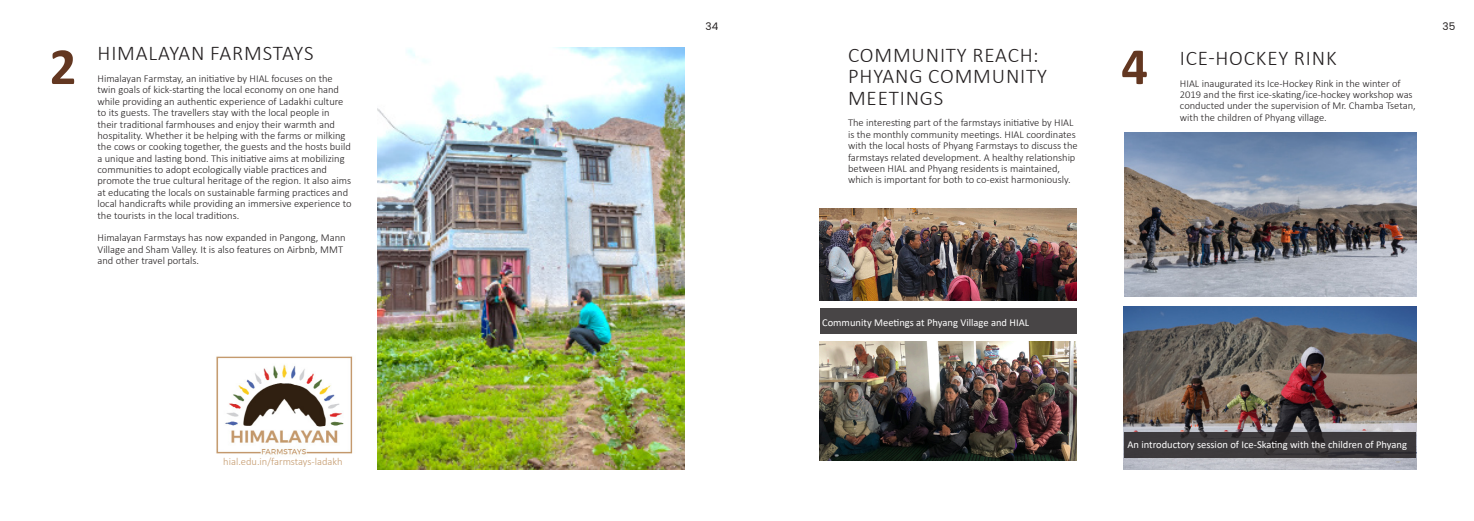
<style>
.page{position:relative;width:1474px;height:521px;background:#fff}
.page>*{position:absolute;margin:0;border:0;box-sizing:border-box;transform-origin:0 0}
.t1{font:700 52.5px "Calibri";color:#633721}
.t2{font:300 21px/21px "Calibri";letter-spacing:.04em;color:#231f20}
.t3{font:300 10.5px/11.4px "Calibri";color:#231f20}
.t4{font:10.5px "Calibri";color:#fff}
.t5{font:300 10.5px "Calibri";color:#c4996c}
.t6{font:10.5px "Poppins";color:#231f20}
</style>
<div class="page">
<img style="left:216px;top:356px;width:137px;height:99px">
<img style="left:378px;top:47px;width:306px;height:422px">
<img style="left:1123px;top:306px;width:293px;height:164px">
<img style="left:1124px;top:132px;width:292px;height:164px">
<div style="left:819px;top:309px;width:257px;height:25px;background:#484546"></div>
<svg style="left:1124px;top:432px;width:292px;height:25px;background:#3a3739"></svg>
<img style="left:819px;top:341px;width:257px;height:119px">
<img style="left:819px;top:209px;width:257px;height:92px">
<p class="t1" style="left:50px;top:29px;width:28px">2</p>
<p class="t2" style="left:97px;top:42px;width:218px">HIMALAYAN FARMSTAYS</p>
<p class="t3" style="left:97px;top:73px;width:255px">Himalayan Farmstay, an initiative by HIAL focuses on the twin goals of kick-starting the local economy on one hand while providing an authentic experience of Ladakhi culture to its guests. The travellers stay with the local people in their traditional farmhouses and enjoy their warmth and hospitality. Whether it be helping with the farms or milking the cows or cooking together, the guests and the hosts build a unique and lasting bond. This initiative aims at mobilizing communities to adopt ecologically viable practices and promote the true cultural heritage of the region. It also aims at educating the locals on sustainable farming practices and local handicrafts while providing an immersive experience to the tourists in the local traditions.</p>
<p class="t3" style="left:97px;top:232px;width:250px">Himalayan Farmstays has now expanded in Pangong, Mann<br>Village and Sham Valley. It is also features on Airbnb, MMT and other travel portals.</p>
<p class="t5" style="left:223px;top:454px;width:121px">hial.edu.in/farmstays-ladakh</p>
<p class="t6" style="left:705px;top:20px;width:14px">34</p>
<p class="t2" style="left:848px;top:45px;width:192px">COMMUNITY REACH:</p>
<p class="t2" style="left:848px;top:66px;width:200px">PHYANG COMMUNITY<br>MEETINGS</p>
<p class="t3" style="left:848px;top:117px;width:231px">The interesting part of the farmstays initiative by HIAL is the monthly community meetings. HIAL coordinates with the local hosts of Phyang Farmstays to discuss the farmstays related development. A healthy relationship between HIAL and Phyang residents is maintained, which is important for both to co-exist harmoniously.</p>
<p class="t1" style="left:1121px;top:29px;width:28px">4</p>
<p class="t2" style="left:1179px;top:47px;width:158px">ICE-HOCKEY RINK</p>
<p class="t3" style="left:1179px;top:77px;width:237px">HIAL inaugurated its Ice-Hockey Rink in the winter of 2019 and the first ice-skating/ice-hockey workshop was conducted under the supervision of Mr. Chamba Tsetan, with the children of Phyang village.</p>
<p class="t6" style="left:1442px;top:20px;width:14px">35</p>
<p class="t4" style="left:822px;top:315px;width:208px">Community Meetings at Phyang Village and HIAL</p>
<p class="t4" style="left:1127px;top:437px;width:281px">An introductory session of Ice-Skating with the children of Phyang</p>
</div>
